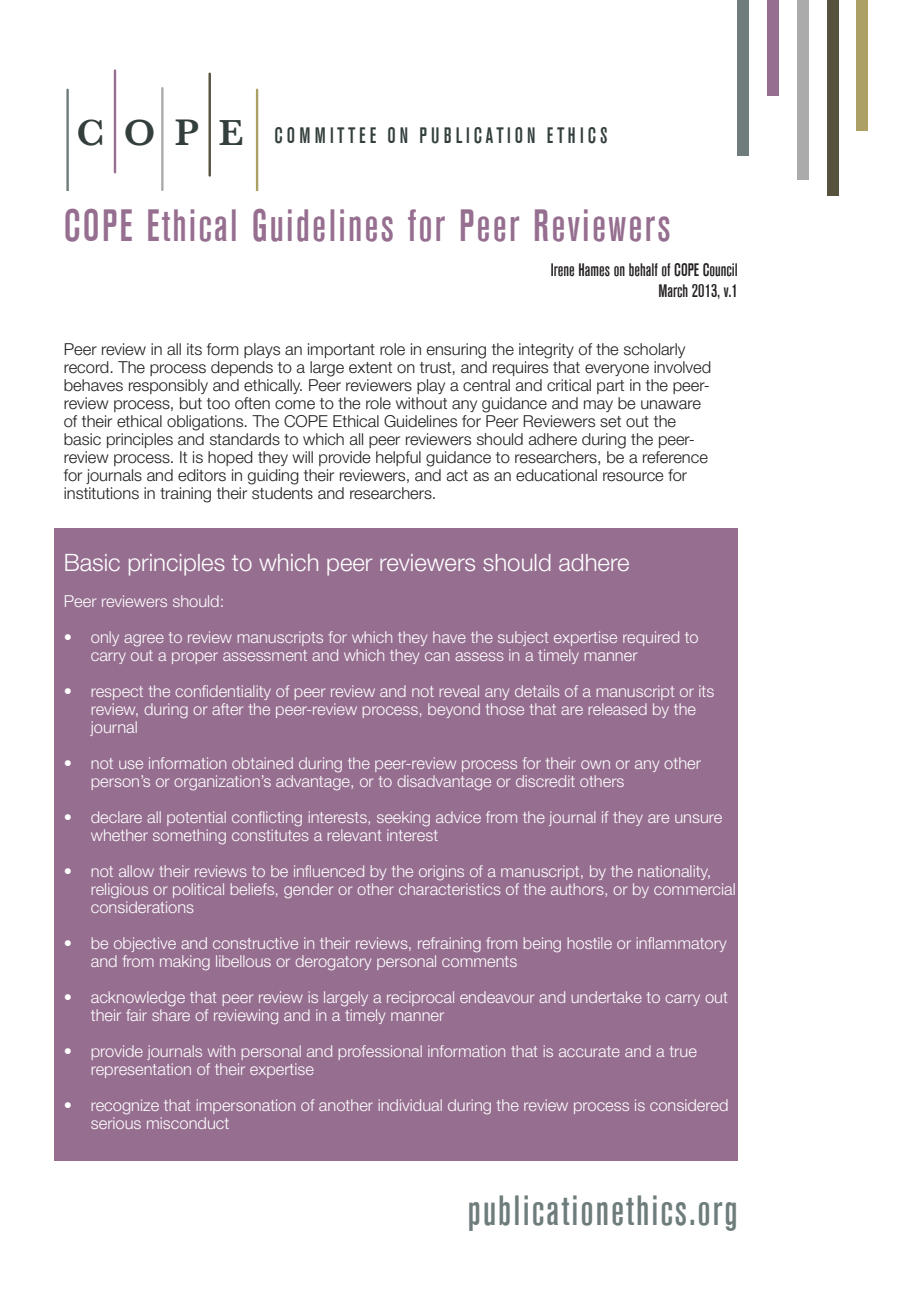
<style>
.page{position:relative;width:919px;height:1289px;background:#fff}
.page>*{position:absolute;margin:0;border:0;box-sizing:border-box;transform-origin:0 0}
.t1{font:500 condensed 45px "Akzidenz Grotesk BE";letter-spacing:.05em;color:#966e90}
.t2{font:500 condensed 42px "Akzidenz Grotesk BE";letter-spacing:.05em;color:#6e7c7c}
.Body_Text_1st_Line{font:300 24px "Helvetica Neue LT Std";color:#fff}
.t3{font:500 condensed 22.2px "Akzidenz Grotesk BE";letter-spacing:.18em;color:#333f3d}
.t4{font:500 condensed 18px "Akzidenz Grotesk BE";color:#231f20}
.Body_Text_1st_Line-2{font:300 16.5px/18px "Helvetica Neue LT Std";color:#fff}
.Body_Text_1st_Line-3{font:300 16.5px/18px "Helvetica Neue LT Std";color:#231f20}
.s1{font-family:"Baskerville";font-weight:600;font-stretch:normal;font-size:37.95px}
</style>
<div class="page">
<hr style="left:256px;top:90px;width:2px;height:100px;background:#ada065">
<hr style="left:208px;top:74px;width:3px;height:101px;background:#56523e">
<hr style="left:161px;top:88px;width:2px;height:102px;background:#aaabaa">
<hr style="left:66px;top:90px;width:3px;height:100px;background:#6e7c7c">
<hr style="left:114px;top:70px;width:2px;height:102px;background:#966e90">
<div style="left:737px;top:0;width:11px;height:155px;background:#6e7c7c"></div>
<div style="left:767px;top:0;width:11px;height:95px;background:#966e90"></div>
<div style="left:797px;top:0;width:11px;height:180px;background:#aaabaa"></div>
<div style="left:826px;top:0;width:12px;height:196px;background:#56523e"></div>
<div style="left:856px;top:0;width:11px;height:131px;background:#ada065"></div>
<div style="left:54px;top:528px;width:683px;height:633px;background:#966e90"></div>
<h3 class="t3" style="left:76px;top:123px;width:532px"><span class="s1">C O P E</span> COMMITTEE ON PUBLICATION ETHICS</h3>
<p class="t1" style="left:64px;top:201px;width:608px">COPE Ethical Guidelines for Peer Reviewers</p>
<p class="t4" style="left:550px;top:260px;width:188px">Irene Hames on behalf of COPE Council</p>
<p class="t4" style="left:658px;top:281px;width:81px">March 2013, v.1</p>
<p class="Body_Text_1st_Line-3" style="left:64px;top:340px;width:649px">Peer review in all its form plays an important role in ensuring the integrity of the scholarly record. The process depends to a large extent on trust, and requires that everyone involved behaves responsibly and ethically. Peer reviewers play a central and critical part in the peer&shy;review process, but too often come to the role without any guidance and may be unaware of their ethical obligations. The COPE Ethical Guidelines for Peer Reviewers set out the basic principles and standards to which all peer reviewers should adhere during the peer&shy;review process. It is hoped they will provide helpful guidance to researchers, be a reference for journals and editors in guiding their reviewers, and act as an educational resource for institutions in training their students and researchers.</p>
<p class="Body_Text_1st_Line" style="left:64px;top:548px;width:567px">Basic principles to which peer reviewers should adhere</p>
<p class="Body_Text_1st_Line-2" style="left:64px;top:592px;width:162px">Peer reviewers should:</p>
<p class="Body_Text_1st_Line-2" style="left:91px;top:628px;width:609px;text-indent:-27px">• only agree to review manuscripts for which they have the subject expertise required to carry out a proper assessment and which they can assess in a timely manner</p>
<p class="Body_Text_1st_Line-2" style="left:91px;top:682px;width:625px;text-indent:-27px">• respect the confidentiality of peer review and not reveal any details of a manuscript or its review, during or after the peer-review process, beyond those that are released by the journal</p>
<p class="Body_Text_1st_Line-2" style="left:91px;top:754px;width:611px;text-indent:-27px">• not use information obtained during the peer-review process for their own or any other person’s or organization’s advantage, or to disadvantage or discredit others</p>
<p class="Body_Text_1st_Line-2" style="left:91px;top:808px;width:633px;text-indent:-27px">• declare all potential conflicting interests, seeking advice from the journal if they are unsure whether something constitutes a relevant interest</p>
<p class="Body_Text_1st_Line-2" style="left:91px;top:862px;width:646px;text-indent:-27px">• not allow their reviews to be influenced by the origins of a manuscript, by the nationality, religious or political beliefs, gender or other characteristics of the authors, or by commercial considerations</p>
<p class="Body_Text_1st_Line-2" style="left:91px;top:934px;width:637px;text-indent:-27px">• be objective and constructive in their reviews, refraining from being hostile or inflammatory and from making libellous or derogatory personal comments</p>
<p class="Body_Text_1st_Line-2" style="left:91px;top:988px;width:638px;text-indent:-27px">• acknowledge that peer review is largely a reciprocal endeavour and undertake to carry out their fair share of reviewing and in a timely manner</p>
<p class="Body_Text_1st_Line-2" style="left:91px;top:1042px;width:607px;text-indent:-27px">• provide journals with personal and professional information that is accurate and a true representation of their expertise</p>
<p class="Body_Text_1st_Line-2" style="left:91px;top:1096px;width:639px;text-indent:-27px">• recognize that impersonation of another individual during the review process is considered serious misconduct</p>
<p class="t2" style="left:467px;top:1187px;width:271px">publicationethics.org</p>
</div>
